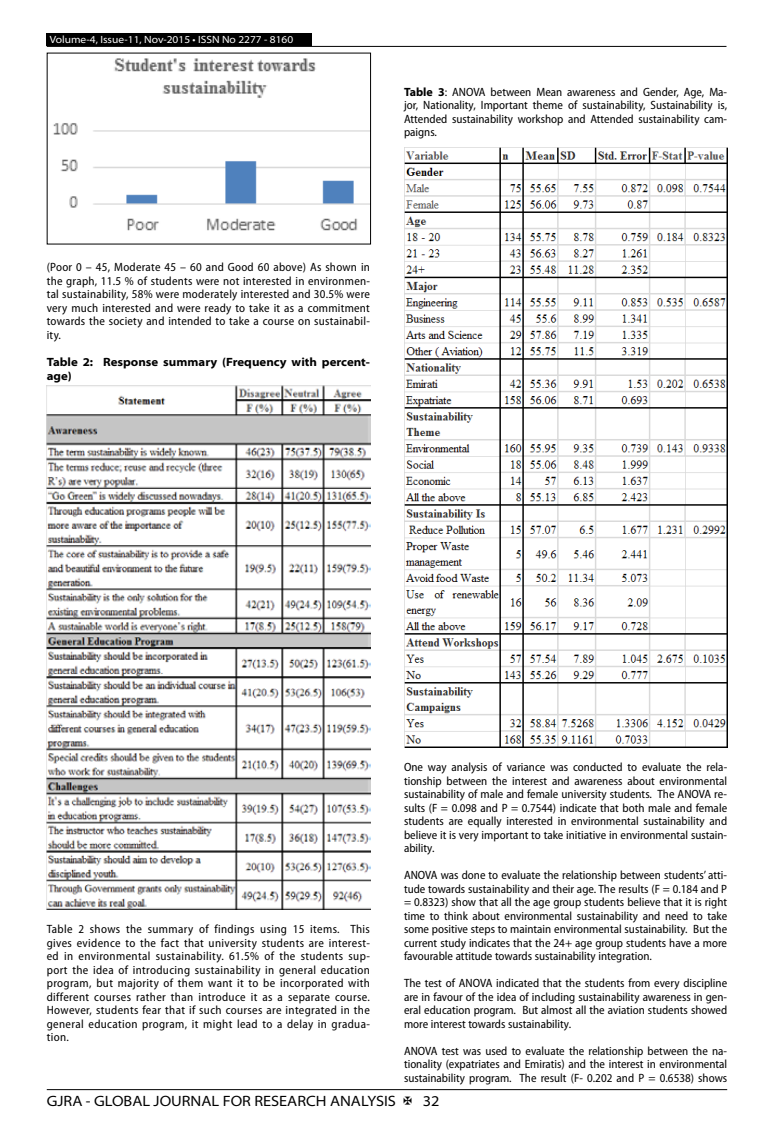
<style>
.page{position:relative;width:774px;height:1136px;background:#fff}
.page>*{position:absolute;margin:0;border:0;box-sizing:border-box;transform-origin:0 0}
.t1{font:semi-expanded 15px "Myriad Pro";color:#000}
.t2{font:semi-condensed 12px/13.5px "Myriad Pro";color:#000;text-align:justify}
.t3{font:700 semi-expanded 12px/13.5px "Myriad Pro";color:#000}
.t4{font:semi-expanded 10.5px "Myriad Pro";color:#fff}
.s1{font-weight:700;font-stretch:normal}
</style>
<div class="page">
<hr style="left:47px;top:1089px;width:680px;height:1px;background:#000">
<div style="left:47px;top:33px;width:265px;height:13px;background:#000"></div>
<hr style="left:47px;top:46px;width:679px;height:1px;background:#000">
<img style="left:53px;top:58px;width:316px;height:173px">
<img style="left:47px;top:386px;width:323px;height:523px">
<img style="left:404px;top:148px;width:324px;height:599px">
<p class="t4" style="left:50px;top:34px;width:245px">Volume-4, Issue-11, Nov-2015 • ISSN No 2277 - 8160</p>
<p class="t2" style="left:404px;top:85px;width:325px"><span class="s1">Table 3</span>: ANOVA between Mean awareness and Gender, Age, Ma&shy;jor, Nationality, Important theme of sustainability, Sustainability is, Attended sustainability workshop and Attended sustainability cam&shy;paigns.</p>
<p class="t2" style="left:47px;top:261px;width:325px">(Poor 0 – 45, Moderate 45 – 60 and Good 60 above) As shown in the graph, 11.5 % of students were not interested in environmen&shy;tal sustainability, 58% were moderately interested and 30.5% were very much interested and were ready to take it as a commitment towards the society and intended to take a course on sustainabil&shy;ity.</p>
<p class="t3" style="left:47px;top:355px;width:325px">Table 2: Response summary (Frequency with percent&shy;age)</p>
<p class="t2" style="left:47px;top:922px;width:325px">Table 2 shows the summary of findings using 15 items. This gives evidence to the fact that university students are interest&shy;ed in environmental sustainability. 61.5% of the students sup&shy;port the idea of introducing sustainability in general education program, but majority of them want it to be incorporated with different courses rather than introduce it as a separate course.<br>However, students fear that if such courses are integrated in the general education program, it might lead to a delay in gradua&shy;tion.</p>
<p class="t2" style="left:404px;top:760px;width:325px">One way analysis of variance was conducted to evaluate the rela&shy;tionship between the interest and awareness about environmental sustainability of male and female university students. The ANOVA re&shy;sults (F = 0.098 and P = 0.7544) indicate that both male and female students are equally interested in environmental sustainability and believe it is very important to take initiative in environmental sustain&shy;ability.</p>
<p class="t2" style="left:404px;top:868px;width:325px">ANOVA was done to evaluate the relationship between students’ atti&shy;tude towards sustainability and their age. The results (F = 0.184 and P = 0.8323) show that all the age group students believe that it is right time to think about environmental sustainability and need to take some positive steps to maintain environmental sustainability. But the current study indicates that the 24+ age group students have a more favourable attitude towards sustainability integration.</p>
<p class="t2" style="left:404px;top:976px;width:325px">The test of ANOVA indicated that the students from every discipline are in favour of the idea of including sustainability awareness in gen&shy;eral education program. But almost all the aviation students showed more interest towards sustainability.</p>
<p class="t2" style="left:404px;top:1044px;width:325px">ANOVA test was used to evaluate the relationship between the na&shy;tionality (expatriates and Emiratis) and the interest in environmental sustainability program. The result (F- 0.202 and P = 0.6538) shows</p>
<p class="t1" style="left:47px;top:1092px;width:351px">GJRA - GLOBAL JOURNAL FOR RESEARCH ANALYSIS</p>
<p class="t1" style="left:423px;top:1092px;width:18px">32</p>
</div>
